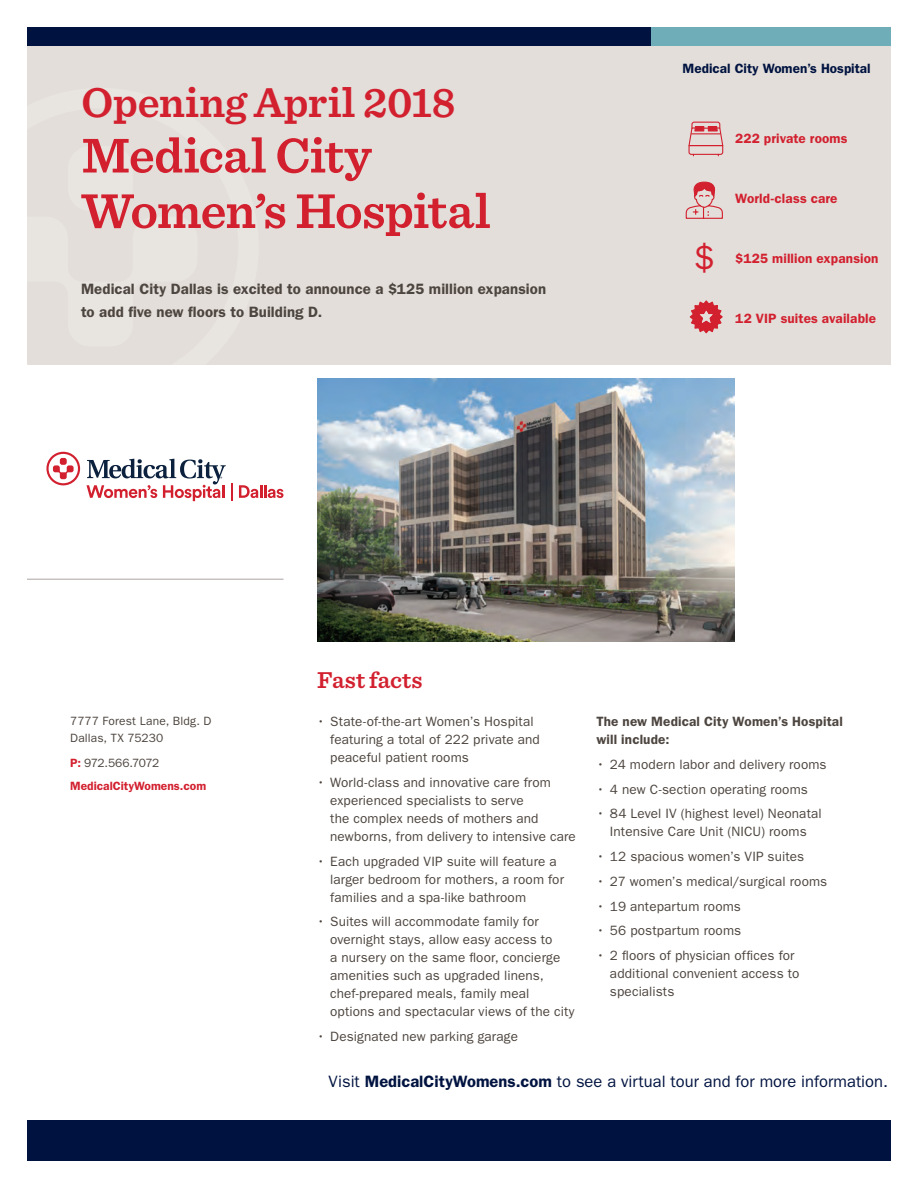
<style>
.page{position:relative;width:918px;height:1188px;background:#fff}
.page>*{position:absolute;margin:0;border:0;box-sizing:border-box;transform-origin:0 0}
.t1{font:600 51px/55.5px "Sentinel";letter-spacing:-.02em;color:#d2202f}
.t2{font:600 43.5px "Sentinel";letter-spacing:-.01em;color:#d2202f}
.t3{font:36px "ITC Franklin Gothic Std";color:#d2202f}
.t4{font:600 24px "Sentinel";letter-spacing:.005em;color:#d2202f}
.t5{font:16.5px "ITC Franklin Gothic Std";color:#001340}
.t6{font:600 15px/22.5px "ITC Franklin Gothic Std";letter-spacing:.005em;color:#4d453f}
.t7{font:13.5px/18px "ITC Franklin Gothic Std";letter-spacing:.01em;color:#4d453f}
.t8{font:600 13.5px "ITC Franklin Gothic Std";letter-spacing:.01em;color:#d2202f}
.t9{font:600 13.5px/18px "ITC Franklin Gothic Std";letter-spacing:.01em;color:#4d453f}
.t10{font:600 13.5px "ITC Franklin Gothic Std";color:#001340}
.t11{font:12px/16.5px "ITC Franklin Gothic Std";letter-spacing:.01em;color:#4d453f}
.t12{font:600 12px/23.2px "ITC Franklin Gothic Std";color:#d2202f}
.s1{font-weight:400;color:#4d453f}
.s2{font-weight:600}
</style>
<div class="page">
<div style="left:27px;top:45px;width:864px;height:319px;background:#e3ded9"></div>
<hr style="left:27px;top:579px;width:257px;height:1px;background:#aba5a1">
<div style="left:27px;top:1120px;width:864px;height:41px;background:#001340"></div>
<div style="left:27px;top:27px;width:624px;height:18px;background:#001340"></div>
<div style="left:651px;top:27px;width:240px;height:18px;background:#6faeb8"></div>
<svg style="left:688px;top:121px;width:36px;height:36px"></svg>
<svg style="left:685px;top:181px;width:38px;height:38px"></svg>
<svg style="left:689px;top:300px;width:34px;height:34px"></svg>
<img style="left:317px;top:378px;width:418px;height:264px">
<svg style="left:46px;top:452px;width:34px;height:33px"></svg>
<svg style="left:87px;top:459px;width:146px;height:42px"></svg>
<svg style="left:239px;top:485px;width:44px;height:13px"></svg>
<h2 class="t2" style="left:82px;top:69px;width:376px">Opening April 2018</h2>
<h1 class="t1" style="left:82px;top:125px;width:411px">Medical City<br>Women’s Hospital</h1>
<p class="t6" style="left:81px;top:278px;width:467px">Medical City Dallas is excited to announce a $125 million expansion to add five new floors to Building D.</p>
<p class="t10" style="left:683px;top:60px;width:190px">Medical City Women’s Hospital</p>
<p class="t8" style="left:735px;top:131px;width:114px">222 private rooms</p>
<h3 class="t3" style="left:693px;top:237px;width:23px">$</h3>
<p class="t8" style="left:735px;top:191px;width:104px">World-class care</p>
<p class="t8" style="left:735px;top:251px;width:145px">$125 million expansion</p>
<p class="t8" style="left:735px;top:310px;width:142px">12 VIP suites available</p>
<p class="t11" style="left:70px;top:713px;width:143px">7777 Forest Lane, Bldg. D<br>Dallas, TX 75230</p>
<p class="t12" style="left:70px;top:751px;width:138px">P: <span class="s1">972.566.7072<br></span>MedicalCityWomens.com</p>
<h3 class="t4" style="left:317px;top:662px;width:107px">Fast facts</h3>
<p class="t7" style="left:330px;top:713px;width:211px;text-indent:-14px">• State-of-the-art Women’s Hospital featuring a total of 222 private and peaceful patient rooms</p>
<p class="t7" style="left:330px;top:774px;width:247px;text-indent:-14px">• World-class and innovative care from experienced specialists to serve<br>the complex needs of mothers and newborns, from delivery to intensive care</p>
<p class="t7" style="left:330px;top:852px;width:235px;text-indent:-14px">• Each upgraded VIP suite will feature a larger bedroom for mothers, a room for families and a spa-like bathroom</p>
<p class="t7" style="left:330px;top:913px;width:246px;text-indent:-14px">• Suites will accommodate family for overnight stays, allow easy access to<br>a nursery on the same floor, concierge amenities such as upgraded linens, chef-prepared meals, family meal options and spectacular views of the city</p>
<p class="t7" style="left:317px;top:1028px;width:203px">• Designated new parking garage</p>
<p class="t9" style="left:596px;top:713px;width:248px">The new Medical City Women’s Hospital will include:</p>
<p class="t7" style="left:596px;top:755px;width:232px">• 24 modern labor and delivery rooms</p>
<p class="t7" style="left:596px;top:780px;width:213px">• 4 new C-section operating rooms</p>
<p class="t7" style="left:596px;top:805px;width:227px;text-align:center">• 84 Level IV (highest level) Neonatal<br>Intensive Care Unit (NICU) rooms</p>
<p class="t7" style="left:596px;top:848px;width:209px">• 12 spacious women’s VIP suites</p>
<p class="t7" style="left:596px;top:872px;width:232px">• 27 women’s medical/surgical rooms</p>
<p class="t7" style="left:597px;top:897px;width:146px">• 19 antepartum rooms</p>
<p class="t7" style="left:596px;top:922px;width:146px">• 56 postpartum rooms</p>
<p class="t7" style="left:610px;top:947px;width:191px;text-indent:-14px">• 2 floors of physician offices for additional convenient access to specialists</p>
<p class="t5" style="left:328px;top:1072px;width:561px">Visit <span class="s2">MedicalCityWomens.com</span> to see a virtual tour and for more information.</p>
</div>
